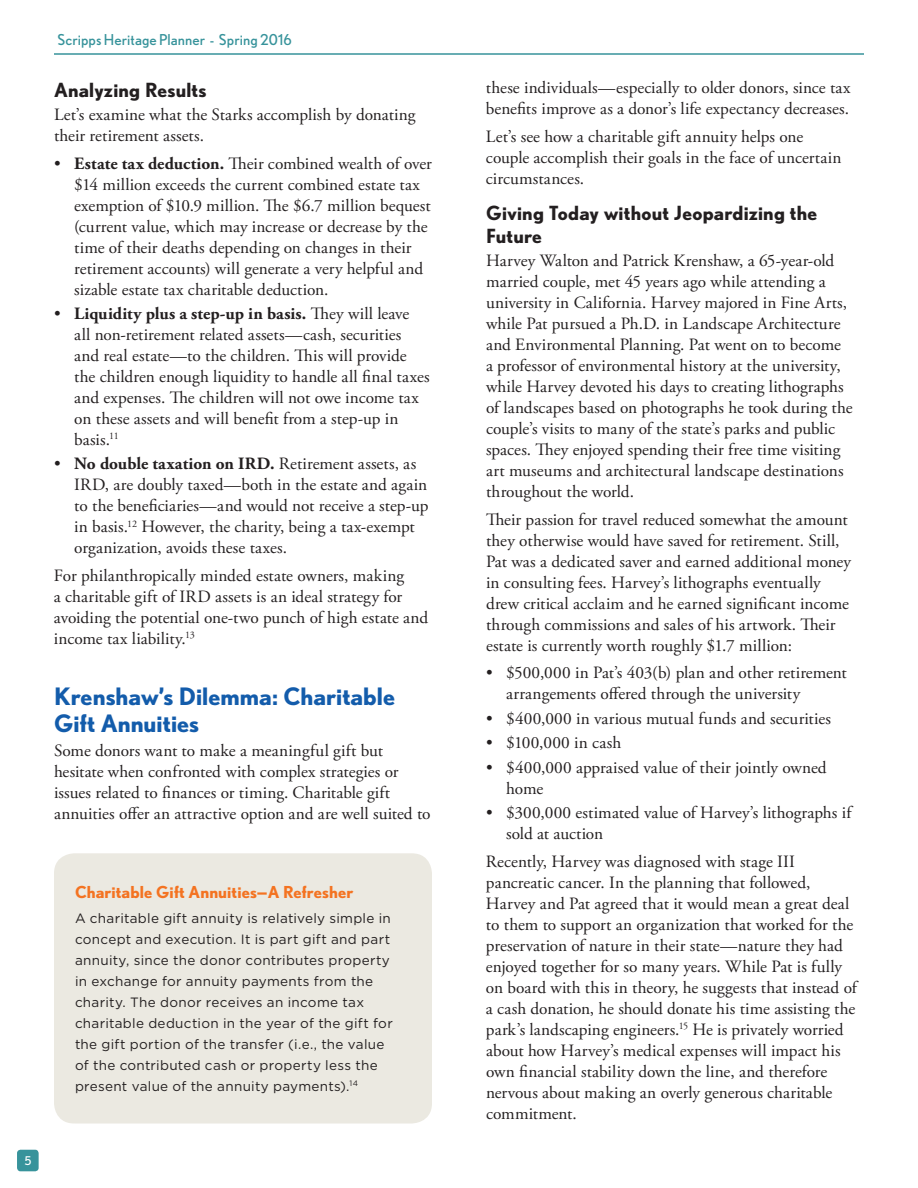
<style>
.page{position:relative;width:918px;height:1188px;background:#fff}
.page>*{position:absolute;margin:0;border:0;box-sizing:border-box;transform-origin:0 0}
.Subhead_1{font:700 24px/27px "Nobel";color:#135cab}
.Subhead_2{font:700 19.5px/22.5px "Nobel";letter-spacing:.01em;color:#231f20}
.Body_p{font:17.25px/21px "Adobe Garamond Pro";letter-spacing:.005em;color:#231f20}
.Hanging_indent_1{font:17.25px/21px "Adobe Garamond Pro";color:#231f20}
.body_after_indent{font:17.25px/21px "Adobe Garamond Pro";letter-spacing:.005em;color:#231f20}
.Hanging_indent_1-2{font:17.25px "Adobe Garamond Pro";letter-spacing:.02em;color:#231f20}
.Subhead_1-2{font:700 16.5px "Nobel";letter-spacing:.005em;color:#f47321}
.headline{font:15px "Nobel";letter-spacing:.005em;color:#37939b}
.Body_p-2{font:13.5px/21px "Gotham";letter-spacing:.02em;color:#231f20}
.headline-2{font:12px "Nobel";color:#fff}
.s1{font-weight:700}
</style>
<div class="page">
<div style="left:17px;top:1150px;width:22px;height:21px;background:#37939b;border-radius:4px"></div>
<hr style="left:54px;top:53px;width:810px;height:2px;background:#37939b">
<div style="left:54px;top:853px;width:378px;height:271px;background:#ebe9e1;border-radius:20px"></div>
<p class="headline" style="left:57px;top:31px;width:236px">Scripps Heritage Planner - Spring 2016</p>
<p class="Subhead_2" style="left:54px;top:78px;width:154px">Analyzing Results</p>
<p class="Body_p" style="left:54px;top:105px;width:363px">Let’s examine what the Starks accomplish by donating their retirement assets.</p>
<p class="Hanging_indent_1" style="left:74px;top:153px;width:359px;text-indent:-20px">• <span class="s1">Estate tax deduction.</span> Their combined wealth of over $14 million exceeds the current combined estate tax exemption of $10.9 million. The $6.7 million bequest (current value, which may increase or decrease by the time of their deaths depending on changes in their retirement accounts) will generate a very helpful and sizable estate tax charitable deduction.</p>
<p class="Hanging_indent_1" style="left:74px;top:304px;width:357px;text-indent:-20px">• <span class="s1">Liquidity plus a step-up in basis.</span> They will leave all non-retirement related assets—cash, securities and real estate—to the children. This will provide the children enough liquidity to handle all final taxes and expenses. The children will not owe income tax on these assets and will benefit from a step-up in basis.<sup>11</sup></p>
<p class="Hanging_indent_1" style="left:74px;top:454px;width:356px;text-indent:-20px">• <span class="s1">No double taxation on IRD.</span> Retirement assets, as IRD, are doubly taxed—both in the estate and again to the beneficiaries—and would not receive a step-up in basis.<sup>12</sup> However, the charity, being a tax-exempt organization, avoids these taxes.</p>
<p class="body_after_indent" style="left:54px;top:566px;width:376px">For philanthropically minded estate owners, making<br>a charitable gift of IRD assets is an ideal strategy for avoiding the potential one-two punch of high estate and income tax liability.<sup>13</sup></p>
<p class="Subhead_1" style="left:54px;top:682px;width:343px">Krenshaw’s Dilemma: Charitable<br>Gift Annuities</p>
<p class="Body_p" style="left:54px;top:741px;width:378px">Some donors want to make a meaningful gift but hesitate when confronted with complex strategies or issues related to finances or timing. Charitable gift annuities offer an attractive option and are well suited to</p>
<p class="Subhead_1-2" style="left:75px;top:882px;width:280px">Charitable Gift Annuities—A Refresher</p>
<p class="Body_p-2" style="left:75px;top:907px;width:319px">A charitable gift annuity is relatively simple in concept and execution. It is part gift and part annuity, since the donor contributes property in exchange for annuity payments from the charity. The donor receives an income tax charitable deduction in the year of the gift for the gift portion of the transfer (i.e., the value of the contributed cash or property less the present value of the annuity payments).<sup>14</sup></p>
<p class="headline-2" style="left:24px;top:1154px;width:8px">5</p>
<p class="Body_p" style="left:486px;top:78px;width:366px">these individuals—especially to older donors, since tax benefits improve as a donor’s life expectancy decreases.</p>
<p class="Body_p" style="left:486px;top:127px;width:357px">Let’s see how a charitable gift annuity helps one couple accomplish their goals in the face of uncertain circumstances.</p>
<p class="Subhead_2" style="left:486px;top:202px;width:333px">Giving Today without Jeopardizing the<br>Future</p>
<p class="Body_p" style="left:486px;top:251px;width:368px">Harvey Walton and Patrick Krenshaw, a 65-year-old married couple, met 45 years ago while attending a university in California. Harvey majored in Fine Arts, while Pat pursued a Ph.D. in Landscape Architecture and Environmental Planning. Pat went on to become<br>a professor of environmental history at the university, while Harvey devoted his days to creating lithographs of landscapes based on photographs he took during the couple’s visits to many of the state’s parks and public spaces. They enjoyed spending their free time visiting art museums and architectural landscape destinations throughout the world.</p>
<p class="Body_p" style="left:486px;top:509px;width:367px">Their passion for travel reduced somewhat the amount they otherwise would have saved for retirement. Still, Pat was a dedicated saver and earned additional money in consulting fees. Harvey’s lithographs eventually drew critical acclaim and he earned significant income through commissions and sales of his artwork. Their estate is currently worth roughly $1.7 million:</p>
<p class="Hanging_indent_1" style="left:506px;top:663px;width:342px;text-indent:-20px">• $500,000 in Pat’s 403(b) plan and other retirement arrangements offered through the university</p>
<p class="Hanging_indent_1" style="left:486px;top:708px;width:346px">• $400,000 in various mutual funds and securities</p>
<p class="Hanging_indent_1-2" style="left:486px;top:732px;width:137px">• $100,000 in cash</p>
<p class="Hanging_indent_1" style="left:506px;top:757px;width:322px;text-indent:-20px">• $400,000 appraised value of their jointly owned home</p>
<p class="Hanging_indent_1" style="left:506px;top:803px;width:347px;text-indent:-20px">• $300,000 estimated value of Harvey’s lithographs if sold at auction</p>
<p class="body_after_indent" style="left:486px;top:851px;width:372px">Recently, Harvey was diagnosed with stage III pancreatic cancer. In the planning that followed, Harvey and Pat agreed that it would mean a great deal to them to support an organization that worked for the preservation of nature in their state—nature they had enjoyed together for so many years. While Pat is fully on board with this in theory, he suggests that instead of a cash donation, he should donate his time assisting the park’s landscaping engineers.<sup>15</sup> He is privately worried about how Harvey’s medical expenses will impact his own financial stability down the line, and therefore nervous about making an overly generous charitable commitment.</p>
</div>
